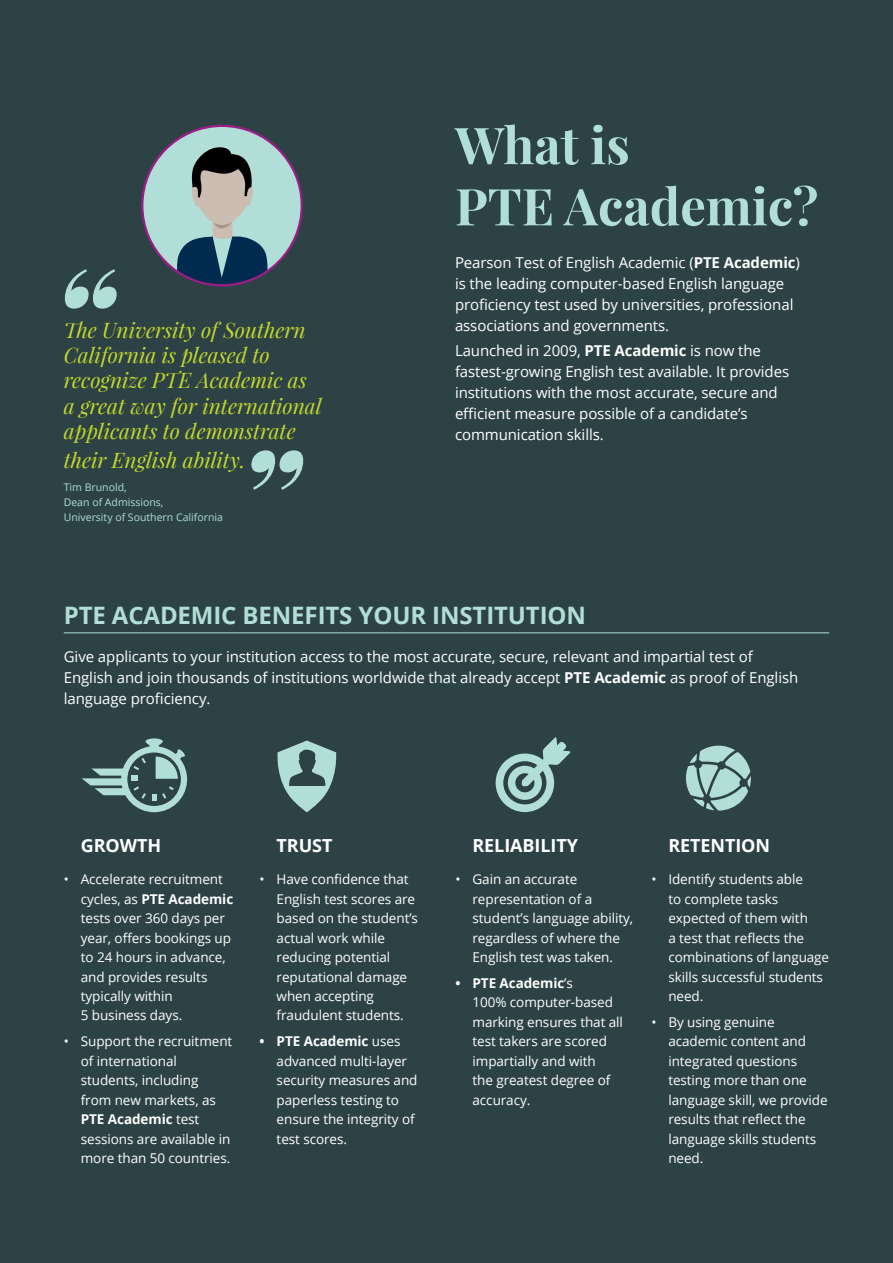
<style>
.page{position:relative;width:893px;height:1263px;background:#2d4245}
.page>*{position:absolute;margin:0;border:0;box-sizing:border-box;transform-origin:0 0}
.t1{font:700 51px/61.2px "Playfair Display";color:#b1ded6}
.t2{font:700 24px "Open Sans";letter-spacing:-.005em;color:#b1ded6}
.t3{font:italic 21px/25.2px "Playfair Display";color:#c4d82e}
.t4{font:700 18px "Open Sans";letter-spacing:-.005em;color:#fff}
.t5{font:15px/21px "Open Sans";letter-spacing:-.005em;color:#fff}
.t6{font:13.5px/19.5px "Open Sans";letter-spacing:-.005em;color:#fff}
.t7{font:10.5px/15px "Open Sans";color:#b1ded6}
.s1{font-weight:700}
</style>
<div class="page">
<hr style="left:64px;top:632px;width:765px;height:1px;background:#b1ded6">
<svg style="left:496px;top:737px;width:75px;height:75px"></svg>
<svg style="left:277px;top:740px;width:60px;height:72px"></svg>
<svg style="left:686px;top:745px;width:65px;height:66px"></svg>
<svg style="left:82px;top:738px;width:105px;height:74px"></svg>
<svg style="left:65px;top:269px;width:52px;height:40px"></svg>
<svg style="left:251px;top:450px;width:52px;height:40px"></svg>
<div style="left:142px;top:126px;width:160px;height:159px;background:#b1ded6;border-radius:50%"></div>
<svg style="left:177px;top:147px;width:91px;height:139px"></svg>
<h3 class="t3" style="left:64px;top:317px;width:259px">The University of Southern<br>California is pleased to recognize PTE Academic as a great way for international applicants to demonstrate</h3>
<h3 class="t3" style="left:64px;top:447px;width:183px">their English ability.</h3>
<p class="t7" style="left:64px;top:479px;width:161px">Tim Brunold,<br>Dean of Admissions,<br>University of Southern California</p>
<h1 class="t1" style="left:455px;top:114px;width:365px">What is<br>PTE Academic?</h1>
<p class="t5" style="left:455px;top:251px;width:346px">Pearson Test of English Academic (<span class="s1">PTE Academic</span>) is the leading computer-based English language proficiency test used by universities, professional associations and governments.</p>
<p class="t5" style="left:455px;top:340px;width:336px">Launched in 2009, <span class="s1">PTE Academic</span> is now the fastest-growing English test available. It provides institutions with the most accurate, secure and efficient measure possible of a candidate’s communication skills.</p>
<h2 class="t2" style="left:64px;top:598px;width:524px">PTE ACADEMIC BENEFITS YOUR INSTITUTION</h2>
<p class="t5" style="left:64px;top:646px;width:736px">Give applicants to your institution access to the most accurate, secure, relevant and impartial test of<br>English and join thousands of institutions worldwide that already accept <span class="s1">PTE Academic</span> as proof of English language proficiency.</p>
<h3 class="t4" style="left:81px;top:832px;width:82px">GROWTH</h3>
<p class="t6" style="left:81px;top:869px;width:154px;text-indent:-17px">• Accelerate recruitment cycles, as <span class="s1">PTE Academic </span>tests over 360 days per year, offers bookings up to 24 hours in advance, and provides results typically within<br>5 business days.</p>
<p class="t6" style="left:81px;top:1031px;width:153px;text-indent:-17px">• Support the recruitment of international students, including from new markets, as<br><span class="s1">PTE Academic</span> test sessions are available in more than 50 countries.</p>
<h3 class="t4" style="left:277px;top:832px;width:57px">TRUST</h3>
<p class="t6" style="left:277px;top:869px;width:143px;text-indent:-17px">• Have confidence that<br>English test scores are based on the student’s actual work while reducing potential reputational damage when accepting fraudulent students.</p>
<p class="t6" style="left:277px;top:1031px;width:142px;text-indent:-17px"><span class="s1">• PTE Academic</span> uses advanced multi-layer security measures and paperless testing to ensure the integrity of test scores.</p>
<h3 class="t4" style="left:472px;top:832px;width:107px">RELIABILITY</h3>
<p class="t6" style="left:472px;top:869px;width:162px;text-indent:-17px">• Gain an accurate representation of a student’s language ability, regardless of where the<br>English test was taken.</p>
<p class="t6" style="left:472px;top:973px;width:152px;text-indent:-17px"><span class="s1">• PTE Academic</span>’s<br>100% computer-based marking ensures that all test takers are scored impartially and with<br>the greatest degree of accuracy.</p>
<h3 class="t4" style="left:668px;top:832px;width:103px">RETENTION</h3>
<p class="t6" style="left:668px;top:869px;width:162px;text-indent:-17px">• Identify students able<br>to complete tasks expected of them with<br>a test that reflects the combinations of language skills successful students need.</p>
<p class="t6" style="left:668px;top:1012px;width:161px;text-indent:-17px">• By using genuine academic content and integrated questions testing more than one language skill, we provide results that reflect the language skills students need.</p>
</div>
